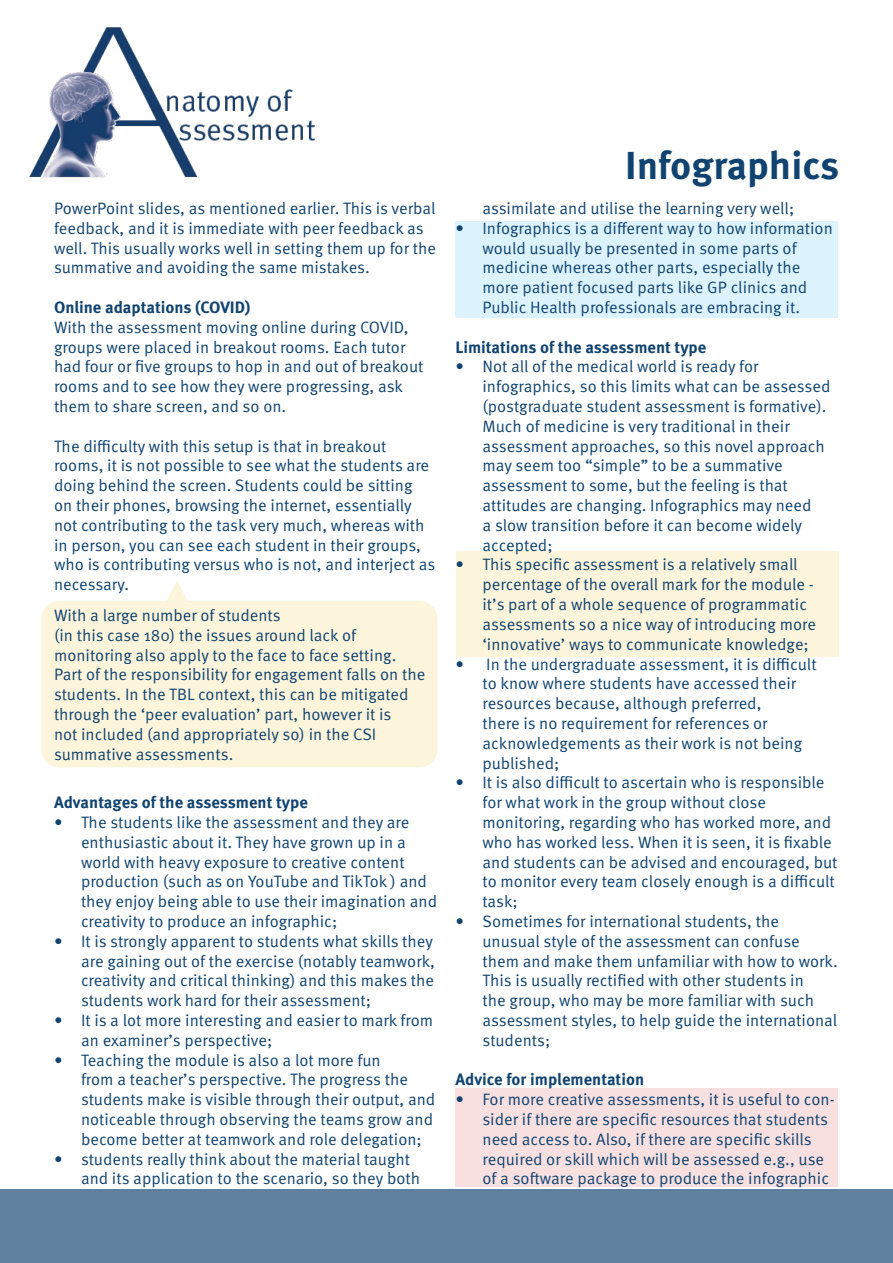
<style>
.page{position:relative;width:893px;height:1263px;background:#fff}
.page>*{position:absolute;margin:0;border:0;box-sizing:border-box;transform-origin:0 0}
.t1{font:700 39px "Meta Pro";color:#104370}
.t2{font:16.5px/19.8px "Meta Pro Norm";color:#104370}
.t3{font:700 16.5px "Meta Pro";color:#104370}
</style>
<div class="page">
<div style="left:455px;top:1088px;width:383px;height:99px;background:#f8e0e1"></div>
<div style="left:456px;top:551px;width:383px;height:105px;background:#fdf4dc"></div>
<div style="left:455px;top:221px;width:383px;height:96px;background:#dcf3fd"></div>
<img style="left:29px;top:27px;width:286px;height:151px">
<div style="left:0;top:1189px;width:893px;height:74px;background:#5f819f"></div>
<div style="left:41px;top:601px;width:396px;height:166px;background:#fdf4dc;border-radius:18px"></div>
<svg style="left:167px;top:581px;width:21px;height:20px"></svg>
<p class="t2" style="left:54px;top:197px;width:384px">PowerPoint slides, as mentioned earlier. This is verbal feedback, and it is immediate with peer feedback as well. This usually works well in setting them up for the summative and avoiding the same mistakes.</p>
<p class="t3" style="left:54px;top:294px;width:198px">Online adaptations (COVID)</p>
<p class="t2" style="left:54px;top:316px;width:371px">With the assessment moving online during COVID, groups were placed in breakout rooms. Each tutor had four or five groups to hop in and out of breakout rooms and to see how they were progressing, ask them to share screen, and so on.</p>
<p class="t2" style="left:54px;top:435px;width:383px">The difficulty with this setup is that in breakout rooms, it is not possible to see what the students are doing behind the screen. Students could be sitting<br>on their phones, browsing the internet, essentially not contributing to the task very much, whereas with in person, you can see each student in their groups, who is contributing versus who is not, and interject as necessary.</p>
<p class="t2" style="left:54px;top:604px;width:373px">With a large number of students<br>(in this case 180) the issues around lack of monitoring also apply to the face to face setting.<br>Part of the responsibility for engagement falls on the students. In the TBL context, this can be mitigated through the ‘peer evaluation’ part, however it is<br>not included (and appropriately so) in the CSI summative assessments.</p>
<p class="t3" style="left:54px;top:789px;width:255px">Advantages of the assessment type</p>
<p class="t2" style="left:81px;top:811px;width:358px;text-indent:-27px">• The students like the assessment and they are enthusiastic about it. They have grown up in a world with heavy exposure to creative content production (such as on YouTube and TikTok ) and they enjoy being able to use their imagination and creativity to produce an infographic;</p>
<p class="t2" style="left:81px;top:930px;width:355px;text-align:justify;text-indent:-27px">• It is strongly apparent to students what skills they are gaining out of the exercise (notably teamwork, creativity and critical thinking) and this makes the students work hard for their assessment;</p>
<p class="t2" style="left:81px;top:1009px;width:354px;text-indent:-27px">• It is a lot more interesting and easier to mark from an examiner’s perspective;</p>
<p class="t2" style="left:81px;top:1049px;width:356px;text-indent:-27px">• Teaching the module is also a lot more fun<br>from a teacher’s perspective. The progress the students make is visible through their output, and noticeable through observing the teams grow and become better at teamwork and role delegation;</p>
<p class="t2" style="left:81px;top:1148px;width:341px;text-indent:-27px">• students really think about the material taught and its application to the scenario, so they both</p>
<p class="t1" style="left:625px;top:135px;width:216px">Infographics</p>
<p class="t2" style="left:482px;top:197px;width:313px">assimilate and utilise the learning very well;</p>
<p class="t2" style="left:455px;top:217px;width:379px;text-align:center">• Infographics is a different way to how information would usually be presented in some parts of medicine whereas other parts, especially the<br>more patient focused parts like GP clinics and<br>Public Health professionals are embracing it.</p>
<p class="t3" style="left:455px;top:334px;width:252px">Limitations of the assessment type</p>
<p class="t2" style="left:482px;top:356px;width:349px;text-indent:-27px">• Not all of the medical world is ready for infographics, so this limits what can be assessed (postgraduate student assessment is formative).<br>Much of medicine is very traditional in their assessment approaches, so this novel approach may seem too “simple” to be a summative assessment to some, but the feeling is that attitudes are changing. Infographics may need<br>a slow transition before it can become widely accepted;</p>
<p class="t2" style="left:482px;top:554px;width:335px;text-indent:-27px">• This specific assessment is a relatively small percentage of the overall mark for the module - it’s part of a whole sequence of programmatic assessments so a nice way of introducing more ‘innovative’ ways to communicate knowledge;</p>
<p class="t2" style="left:482px;top:653px;width:336px;text-indent:-27px">• In the undergraduate assessment, it is difficult to know where students have accessed their resources because, although preferred,<br>there is no requirement for references or acknowledgements as their work is not being published;</p>
<p class="t2" style="left:482px;top:772px;width:357px;text-indent:-27px">• It is also difficult to ascertain who is responsible for what work in the group without close monitoring, regarding who has worked more, and who has worked less. When it is seen, it is fixable and students can be advised and encouraged, but to monitor every team closely enough is a difficult task;</p>
<p class="t2" style="left:482px;top:910px;width:357px;text-indent:-27px">• Sometimes for international students, the unusual style of the assessment can confuse them and make them unfamiliar with how to work.<br>This is usually rectified with other students in<br>the group, who may be more familiar with such assessment styles, to help guide the international students;</p>
<p class="t3" style="left:455px;top:1067px;width:190px">Advice for implementation</p>
<p class="t2" style="left:482px;top:1088px;width:354px;text-indent:-27px">• For more creative assessments, it is useful to con&shy;sider if there are specific resources that students need access to. Also, if there are specific skills required or skill which will be assessed e.g., use of a software package to produce the infographic</p>
</div>
